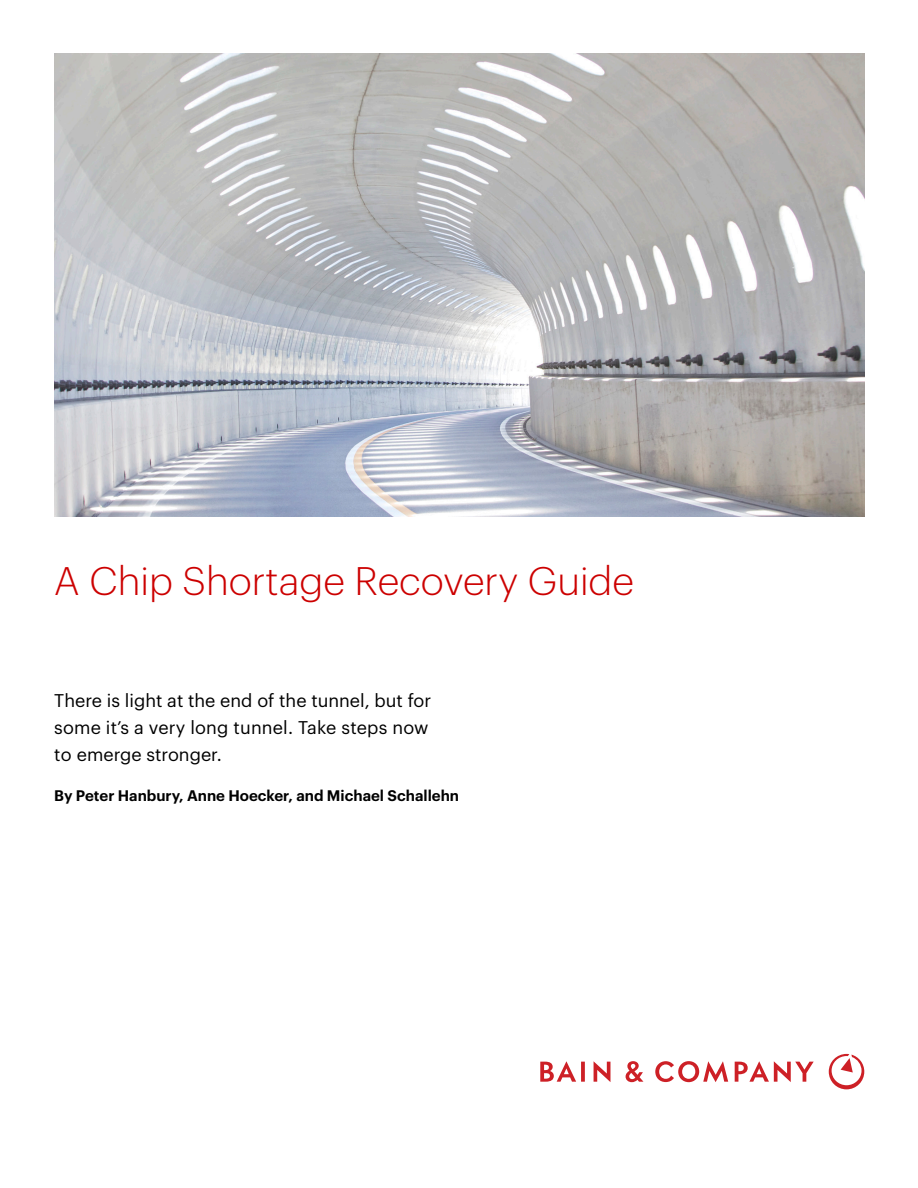
<style>
.page{position:relative;width:918px;height:1188px;background:#fff}
.page>*{position:absolute;margin:0;border:0;box-sizing:border-box;transform-origin:0 0}
.Headline{font:300 39px "Graphik";color:#c00}
.Subtitle{font:18px/27px "Graphik";color:#000}
.Byline{font:600 15px "Graphik";color:#000}
</style>
<div class="page">
<svg style="left:655px;top:1061px;width:73px;height:21px"></svg>
<svg style="left:594px;top:1061px;width:16px;height:21px"></svg>
<svg style="left:540px;top:1061px;width:45px;height:21px"></svg>
<svg style="left:626px;top:1061px;width:17px;height:21px"></svg>
<svg style="left:735px;top:1061px;width:79px;height:21px"></svg>
<svg style="left:829px;top:1054px;width:35px;height:35px"></svg>
<img style="left:54px;top:54px;width:810px;height:463px">
<p class="Headline" style="left:54px;top:552px;width:581px">A Chip Shortage Recovery Guide</p>
<p class="Subtitle" style="left:54px;top:685px;width:378px">There is light at the end of the tunnel, but for some it’s a very long tunnel. Take steps now to emerge stronger.</p>
<p class="Byline" style="left:54px;top:784px;width:406px">By Peter Hanbury, Anne Hoecker, and Michael Schallehn</p>
</div>
